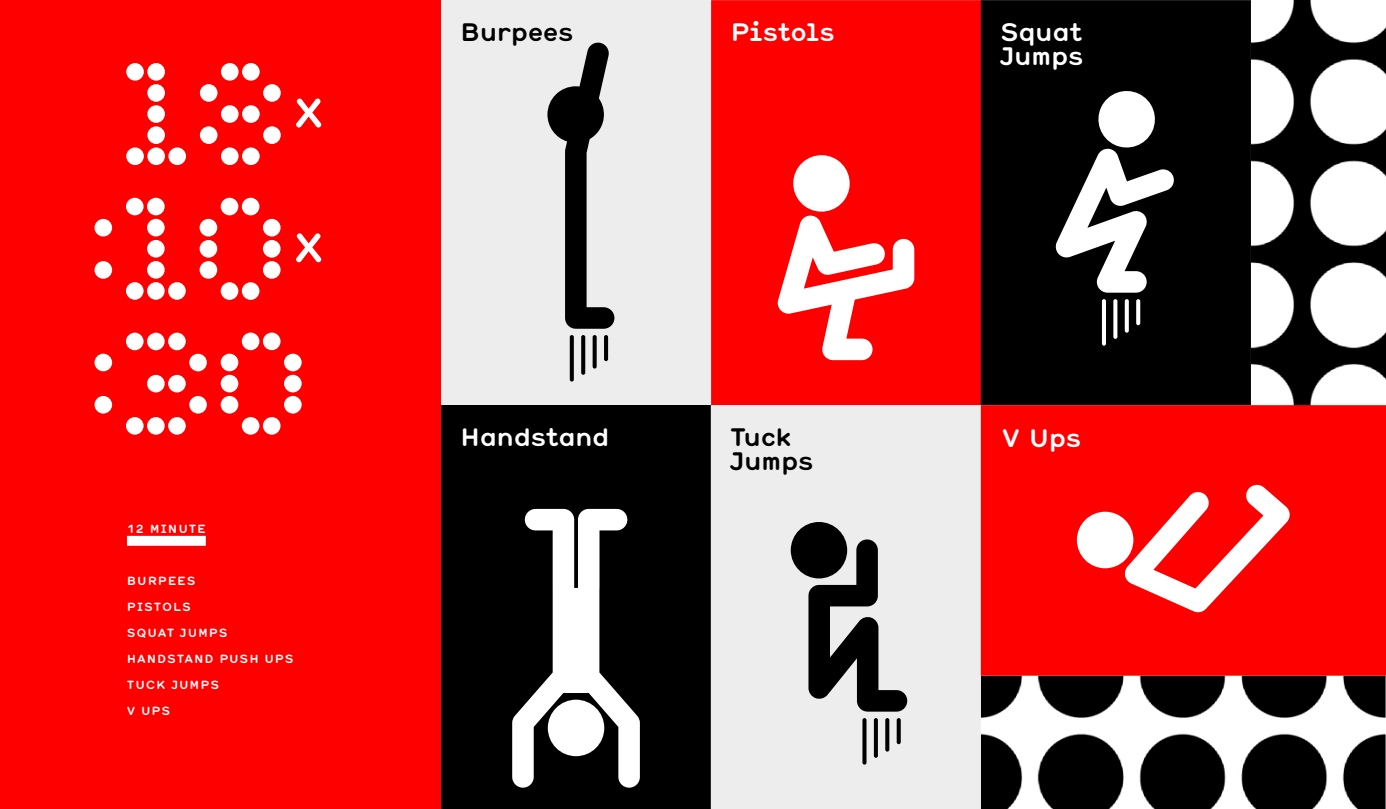
<style>
.page{position:relative;width:1386px;height:809px;background:#fff}
.page>*{position:absolute;margin:0;border:0;box-sizing:border-box;transform-origin:0 0}
.t1{font:700 24.68px "Hermes";color:#fff}
.t2{font:700 24.5px/24.5px "Hermes";letter-spacing:-.025em;color:#fff}
.t3{font:700 24.5px/24.5px "Hermes";letter-spacing:-.025em;color:#000}
.t4{font:700 11.55px "Hermes";letter-spacing:.075em;color:#fff}
</style>
<div class="page">
<div style="left:0;top:0;width:441px;height:808px;background:#f00"></div>
<div style="left:127px;top:536px;width:79px;height:9px;background:#fff"></div>
<img style="left:1251px;top:0;width:135px;height:405px">
<img style="left:981px;top:675px;width:405px;height:133px">
<div style="left:441px;top:0;width:270px;height:405px;background:#ededee"></div>
<svg style="left:547px;top:42px;width:67px;height:287px"></svg>
<svg style="left:570px;top:335px;width:4px;height:46px"></svg>
<svg style="left:581px;top:335px;width:4px;height:40px"></svg>
<svg style="left:593px;top:335px;width:4px;height:33px"></svg>
<hr style="left:604px;top:335px;width:4px;height:26px;background:#000;border-radius:2px">
<div style="left:711px;top:0;width:270px;height:405px;background:#f00"></div>
<svg style="left:778px;top:155px;width:136px;height:205px"></svg>
<div style="left:981px;top:0;width:270px;height:405px;background:#000"></div>
<svg style="left:1055px;top:91px;width:119px;height:202px"></svg>
<hr style="left:1102px;top:299px;width:4px;height:46px;background:#fff;border-radius:2px">
<svg style="left:1113px;top:299px;width:4px;height:40px"></svg>
<svg style="left:1125px;top:299px;width:4px;height:33px"></svg>
<svg style="left:1136px;top:299px;width:4px;height:26px"></svg>
<div style="left:441px;top:405px;width:270px;height:403px;background:#000"></div>
<svg style="left:512px;top:509px;width:128px;height:278px"></svg>
<div style="left:548px;top:699px;width:56px;height:57px;background:#fff;border-radius:50%"></div>
<div style="left:711px;top:405px;width:270px;height:403px;background:#ededee"></div>
<div style="left:791px;top:522px;width:56px;height:56px;background:#000;border-radius:50%"></div>
<svg style="left:808px;top:539px;width:99px;height:172px"></svg>
<div style="left:862px;top:718px;width:5px;height:46px;background:#000;border-radius:2px"></div>
<svg style="left:874px;top:718px;width:4px;height:39px"></svg>
<svg style="left:885px;top:718px;width:4px;height:33px"></svg>
<svg style="left:897px;top:718px;width:4px;height:26px"></svg>
<div style="left:981px;top:405px;width:405px;height:270px;background:#f00"></div>
<div style="left:1077px;top:511px;width:56px;height:57px;background:#fff;border-radius:50%"></div>
<svg style="left:1124px;top:484px;width:166px;height:128px"></svg>
<svg style="left:296px;top:233px;width:25px;height:29px"></svg>
<div style="left:242px;top:63px;width:18px;height:18px;background:#fff;border-radius:50%"></div>
<div style="left:221px;top:63px;width:18px;height:18px;background:#fff;border-radius:50%"></div>
<div style="left:263px;top:84px;width:18px;height:18px;background:#fff;border-radius:50%"></div>
<div style="left:242px;top:105px;width:18px;height:18px;background:#fff;border-radius:50%"></div>
<div style="left:221px;top:105px;width:18px;height:18px;background:#fff;border-radius:50%"></div>
<div style="left:221px;top:147px;width:18px;height:18px;background:#fff;border-radius:50%"></div>
<div style="left:200px;top:126px;width:17px;height:18px;background:#fff;border-radius:50%"></div>
<div style="left:200px;top:84px;width:17px;height:18px;background:#fff;border-radius:50%"></div>
<div style="left:242px;top:147px;width:18px;height:18px;background:#fff;border-radius:50%"></div>
<div style="left:263px;top:126px;width:18px;height:18px;background:#fff;border-radius:50%"></div>
<svg style="left:296px;top:99px;width:25px;height:28px"></svg>
<div style="left:147px;top:105px;width:18px;height:18px;background:#fff;border-radius:50%"></div>
<div style="left:147px;top:84px;width:18px;height:18px;background:#fff;border-radius:50%"></div>
<div style="left:147px;top:63px;width:18px;height:18px;background:#fff;border-radius:50%"></div>
<div style="left:147px;top:126px;width:18px;height:18px;background:#fff;border-radius:50%"></div>
<div style="left:126px;top:63px;width:18px;height:18px;background:#fff;border-radius:50%"></div>
<div style="left:126px;top:147px;width:18px;height:18px;background:#fff;border-radius:50%"></div>
<div style="left:147px;top:147px;width:18px;height:18px;background:#fff;border-radius:50%"></div>
<div style="left:168px;top:147px;width:18px;height:18px;background:#fff;border-radius:50%"></div>
<div style="left:147px;top:240px;width:18px;height:17px;background:#fff;border-radius:50%"></div>
<div style="left:147px;top:219px;width:18px;height:17px;background:#fff;border-radius:50%"></div>
<div style="left:147px;top:198px;width:18px;height:17px;background:#fff;border-radius:50%"></div>
<div style="left:147px;top:261px;width:18px;height:18px;background:#fff;border-radius:50%"></div>
<div style="left:126px;top:198px;width:18px;height:17px;background:#fff;border-radius:50%"></div>
<div style="left:126px;top:282px;width:18px;height:18px;background:#fff;border-radius:50%"></div>
<div style="left:147px;top:282px;width:18px;height:18px;background:#fff;border-radius:50%"></div>
<div style="left:168px;top:282px;width:18px;height:18px;background:#fff;border-radius:50%"></div>
<div style="left:242px;top:198px;width:17px;height:17px;background:#fff;border-radius:50%"></div>
<div style="left:221px;top:198px;width:17px;height:17px;background:#fff;border-radius:50%"></div>
<div style="left:263px;top:219px;width:18px;height:17px;background:#fff;border-radius:50%"></div>
<div style="left:221px;top:282px;width:17px;height:18px;background:#fff;border-radius:50%"></div>
<div style="left:200px;top:240px;width:17px;height:17px;background:#fff;border-radius:50%"></div>
<div style="left:200px;top:261px;width:17px;height:18px;background:#fff;border-radius:50%"></div>
<div style="left:200px;top:219px;width:17px;height:17px;background:#fff;border-radius:50%"></div>
<div style="left:242px;top:282px;width:17px;height:18px;background:#fff;border-radius:50%"></div>
<div style="left:263px;top:240px;width:18px;height:17px;background:#fff;border-radius:50%"></div>
<div style="left:263px;top:261px;width:18px;height:18px;background:#fff;border-radius:50%"></div>
<div style="left:94px;top:219px;width:18px;height:17px;background:#fff;border-radius:50%"></div>
<div style="left:95px;top:261px;width:17px;height:18px;background:#fff;border-radius:50%"></div>
<div style="left:168px;top:332px;width:18px;height:18px;background:#fff;border-radius:50%"></div>
<div style="left:147px;top:332px;width:18px;height:18px;background:#fff;border-radius:50%"></div>
<div style="left:189px;top:354px;width:18px;height:17px;background:#fff;border-radius:50%"></div>
<div style="left:168px;top:375px;width:18px;height:17px;background:#fff;border-radius:50%"></div>
<div style="left:147px;top:375px;width:18px;height:17px;background:#fff;border-radius:50%"></div>
<div style="left:147px;top:417px;width:18px;height:17px;background:#fff;border-radius:50%"></div>
<div style="left:168px;top:417px;width:18px;height:17px;background:#fff;border-radius:50%"></div>
<div style="left:189px;top:396px;width:18px;height:17px;background:#fff;border-radius:50%"></div>
<div style="left:126px;top:417px;width:18px;height:17px;background:#fff;border-radius:50%"></div>
<div style="left:126px;top:332px;width:18px;height:18px;background:#fff;border-radius:50%"></div>
<div style="left:94px;top:353px;width:18px;height:18px;background:#fff;border-radius:50%"></div>
<div style="left:95px;top:396px;width:17px;height:17px;background:#fff;border-radius:50%"></div>
<div style="left:263px;top:332px;width:18px;height:18px;background:#fff;border-radius:50%"></div>
<div style="left:242px;top:332px;width:17px;height:18px;background:#fff;border-radius:50%"></div>
<div style="left:284px;top:353px;width:18px;height:18px;background:#fff;border-radius:50%"></div>
<div style="left:242px;top:417px;width:17px;height:17px;background:#fff;border-radius:50%"></div>
<div style="left:221px;top:375px;width:17px;height:17px;background:#fff;border-radius:50%"></div>
<div style="left:221px;top:396px;width:17px;height:17px;background:#fff;border-radius:50%"></div>
<div style="left:221px;top:353px;width:17px;height:18px;background:#fff;border-radius:50%"></div>
<div style="left:263px;top:417px;width:18px;height:17px;background:#fff;border-radius:50%"></div>
<div style="left:284px;top:375px;width:18px;height:17px;background:#fff;border-radius:50%"></div>
<div style="left:284px;top:396px;width:18px;height:17px;background:#fff;border-radius:50%"></div>
<p class="t4" style="left:127px;top:521px;width:80px">12 MINUTE</p>
<p class="t4" style="left:127px;top:573px;width:70px">BURPEES</p>
<p class="t4" style="left:127px;top:599px;width:66px">PISTOLS</p>
<p class="t4" style="left:127px;top:625px;width:102px">SQUAT JUMPS</p>
<p class="t4" style="left:127px;top:651px;width:168px">HANDSTAND PUSH UPS</p>
<p class="t4" style="left:127px;top:677px;width:94px">TUCK JUMPS</p>
<p class="t4" style="left:127px;top:703px;width:45px">V UPS</p>
<h2 class="t3" style="left:460px;top:18px;width:115px">Burpees</h2>
<h2 class="t2" style="left:730px;top:18px;width:106px">Pistols</h2>
<h2 class="t2" style="left:1000px;top:18px;width:85px">Squat<br>Jumps</h2>
<h2 class="t2" style="left:460px;top:423px;width:151px">Handstand</h2>
<h2 class="t3" style="left:730px;top:423px;width:85px">Tuck<br>Jumps</h2>
<h1 class="t1" style="left:1002px;top:420px;width:81px">V Ups</h1>
</div>
